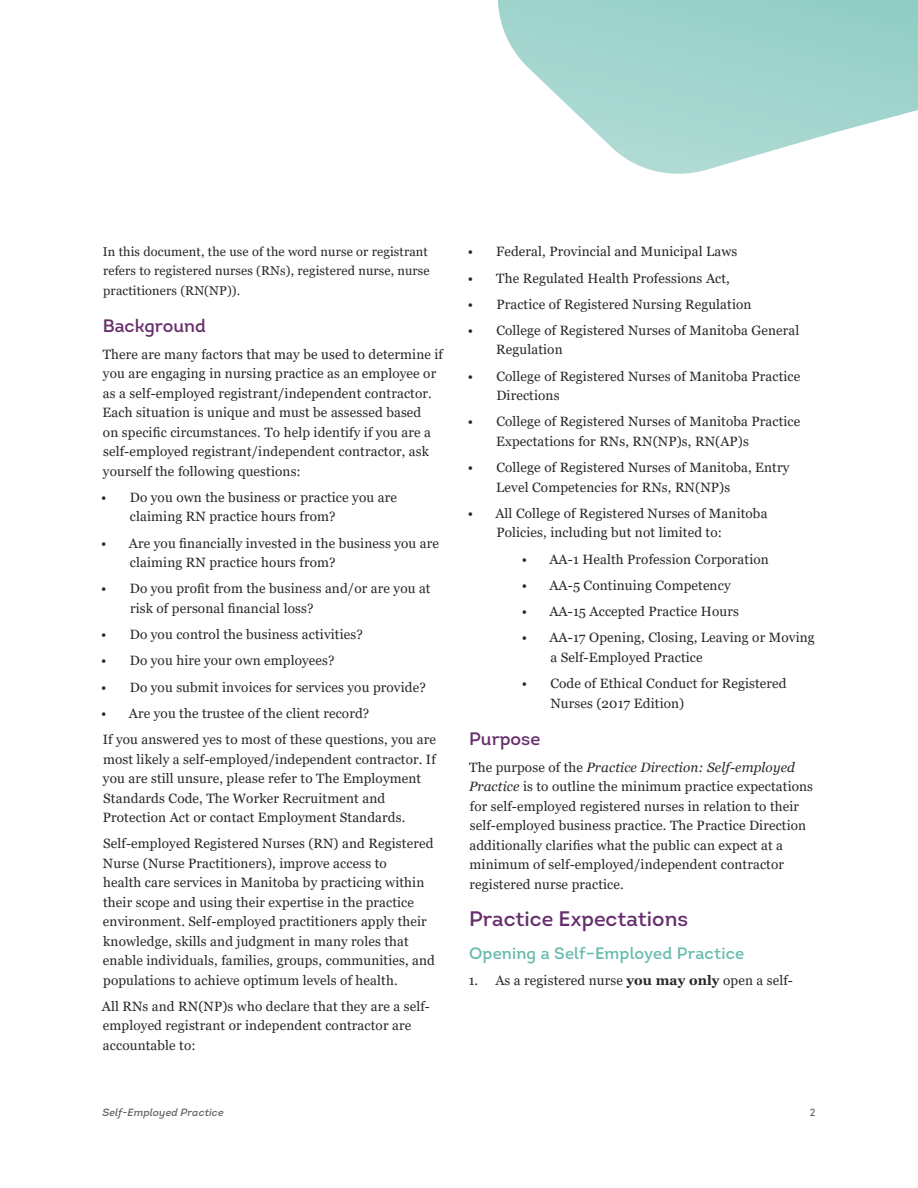
<style>
.page{position:relative;width:918px;height:1188px;background:#fff}
.page>*{position:absolute;margin:0;border:0;box-sizing:border-box;transform-origin:0 0}
.t1{font:21px "Intro";color:#672e6c}
.t2{font:18px "Intro";color:#672e6c}
.t3{font:16.5px "Intro";letter-spacing:.01em;color:#68bbaf}
.t4{font:13.5px/19.5px "Georgia";letter-spacing:.01em;color:#292829}
.t5{font:12.75px/19.5px "Georgia";letter-spacing:.01em;color:#292829}
.t6{font:italic 10.5px "Intro";letter-spacing:.01em;color:#636466}
.t7{font:10.5px "Intro";color:#636466}
.s1{font-style:italic}
.s2{font-weight:700}
</style>
<div class="page">
<svg style="left:498px;top:0;width:420px;height:174px;fill:#a3d5ce"></svg>
<p class="t5" style="left:103px;top:242px;width:329px">In this document, the use of the word nurse or registrant refers to registered nurses (RNs), registered nurse, nurse practitioners (RN(NP)).</p>
<h2 class="t2" style="left:103px;top:315px;width:105px">Background</h2>
<p class="t4" style="left:103px;top:345px;width:342px">There are many factors that may be used to determine if you are engaging in nursing practice as an employee or as a self-employed registrant/independent contractor.<br>Each situation is unique and must be assessed based<br>on specific circumstances. To help identify if you are a self-employed registrant/independent contractor, ask yourself the following questions:</p>
<p class="t4" style="left:130px;top:488px;width:268px;text-indent:-29px">• Do you own the business or practice you are claiming RN practice hours from?</p>
<p class="t4" style="left:130px;top:533px;width:311px;text-indent:-29px">• Are you financially invested in the business you are claiming RN practice hours from?</p>
<p class="t4" style="left:130px;top:579px;width:302px;text-indent:-29px">• Do you profit from the business and/or are you at risk of personal financial loss?</p>
<p class="t4" style="left:101px;top:625px;width:263px">• Do you control the business activities?</p>
<p class="t4" style="left:101px;top:651px;width:235px">• Do you hire your own employees?</p>
<p class="t4" style="left:101px;top:677px;width:326px">• Do you submit invoices for services you provide?</p>
<p class="t4" style="left:101px;top:700px;width:336px;line-height:26.2px">• Are you the trustee of the client record?<br>If you answered yes to most of these questions, you are</p>
<p class="t4" style="left:103px;top:749px;width:334px">most likely a self-employed/independent contractor. If you are still unsure, please refer to The Employment Standards Code, The Worker Recruitment and Protection Act or contact Employment Standards.</p>
<p class="t4" style="left:103px;top:834px;width:334px">Self-employed Registered Nurses (RN) and Registered Nurse (Nurse Practitioners), improve access to<br>health care services in Manitoba by practicing within their scope and using their expertise in the practice environment. Self-employed practitioners apply their knowledge, skills and judgment in many roles that enable individuals, families, groups, communities, and populations to achieve optimum levels of health.</p>
<p class="t4" style="left:102px;top:997px;width:330px">All RNs and RN(NP)s who declare that they are a self&shy;employed registrant or independent contractor are accountable to:</p>
<p class="t4" style="left:468px;top:242px;width:271px">• Federal, Provincial and Municipal Laws</p>
<p class="t4" style="left:468px;top:268px;width:264px">• The Regulated Health Professions Act,</p>
<p class="t4" style="left:468px;top:295px;width:285px">• Practice of Registered Nursing Regulation</p>
<p class="t4" style="left:496px;top:321px;width:304px;text-indent:-29px">• College of Registered Nurses of Manitoba General<br>Regulation</p>
<p class="t4" style="left:496px;top:367px;width:305px;text-indent:-29px">• College of Registered Nurses of Manitoba Practice<br>Directions</p>
<p class="t4" style="left:496px;top:412px;width:306px;text-indent:-28px">• College of Registered Nurses of Manitoba Practice<br>Expectations for RNs, RN(NP)s, RN(AP)s</p>
<p class="t4" style="left:496px;top:458px;width:295px;text-indent:-29px">• College of Registered Nurses of Manitoba, Entry<br>Level Competencies for RNs, RN(NP)s</p>
<p class="t4" style="left:496px;top:504px;width:273px;text-indent:-29px">• All College of Registered Nurses of Manitoba<br>Policies, including but not limited to:</p>
<p class="t4" style="left:522px;top:550px;width:249px">• AA-1 Health Profession Corporation</p>
<p class="t4" style="left:522px;top:576px;width:210px">• AA-5 Continuing Competency</p>
<p class="t4" style="left:522px;top:602px;width:219px">• AA-15 Accepted Practice Hours</p>
<p class="t4" style="left:550px;top:628px;width:266px;text-indent:-29px">• AA-17 Opening, Closing, Leaving or Moving a Self-Employed Practice</p>
<p class="t4" style="left:550px;top:674px;width:238px;text-indent:-29px">• Code of Ethical Conduct for Registered<br>Nurses (2017 Edition)</p>
<h2 class="t2" style="left:469px;top:728px;width:73px">Purpose</h2>
<p class="t4" style="left:469px;top:758px;width:346px">The purpose of the <span class="s1">Practice Direction: Self-employed Practice</span> is to outline the minimum practice expectations for self-employed registered nurses in relation to their self-employed business practice. The Practice Direction additionally clarifies what the public can expect at a minimum of self-employed/independent contractor registered nurse practice.</p>
<h1 class="t1" style="left:469px;top:906px;width:220px">Practice Expectations</h1>
<p class="t3" style="left:469px;top:943px;width:277px">Opening a Self–Employed Practice</p>
<p class="t4" style="left:469px;top:971px;width:326px">1. As a registered nurse <span class="s2">you may only</span> open a self-</p>
<p class="t6" style="left:103px;top:1106px;width:123px">Self-Employed Practice</p>
<p class="t7" style="left:810px;top:1106px;width:7px">2</p>
</div>
